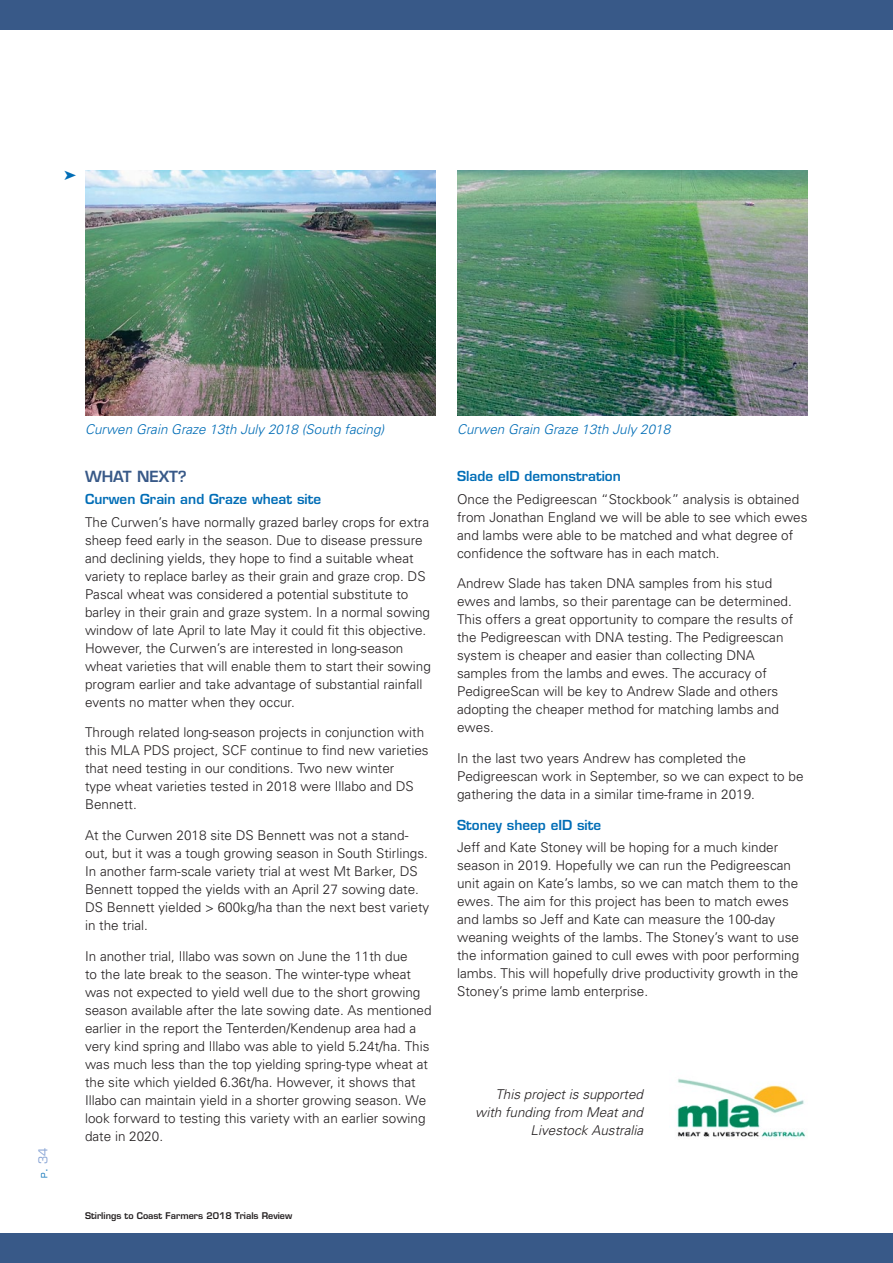
<style>
.page{position:relative;width:893px;height:1263px;background:#fff}
.page>*{position:absolute;margin:0;border:0;box-sizing:border-box;transform-origin:0 0}
.t1{font:600 15px "Eurostile";color:#385988}
.t2{font:300 13.5px/18px "Univers";color:#231f20}
.t3{font:italic 300 13.5px "Univers";color:#006db6}
.t4{font:600 13.5px "Eurostile";color:#006db6}
.t5{font:italic 300 13.5px/18px "Univers";color:#231f20;text-align:right}
.t6{font:12px "Eurostile";color:#89a5d5}
.t7{font:600 9px "Eurostile";color:#231f20}
.s1{font-size:8.4px;color:#006db6}
.s2{color:#006db6}
</style>
<div class="page">
<div style="left:0;top:0;width:893px;height:30px;background:#385988"></div>
<div style="left:0;top:1233px;width:893px;height:30px;background:#385988"></div>
<img style="left:85px;top:170px;width:351px;height:246px">
<img style="left:457px;top:170px;width:351px;height:246px">
<img style="left:677px;top:1078px;width:129px;height:60px">
<p class="t6" style="left:36px;top:1178px;width:32px;rotate:-90deg"><span class="s1">p</span><span class="s2">.</span> 34</p>
<p class="t3" style="left:85px;top:421px;width:301px">Curwen Grain Graze 13th July 2018 (South facing)</p>
<p class="t3" style="left:457px;top:421px;width:215px">Curwen Grain Graze 13th July 2018</p>
<p class="t1" style="left:85px;top:467px;width:103px">WHAT NEXT?</p>
<p class="t4" style="left:85px;top:491px;width:238px">Curwen Grain and Graze wheat site</p>
<p class="t2" style="left:85px;top:512px;width:347px">The Curwen’s have normally grazed barley crops for extra sheep feed early in the season. Due to disease pressure and declining yields, they hope to find a suitable wheat variety to replace barley as their grain and graze crop. DS Pascal wheat was considered a potential substitute to barley in their grain and graze system. In a normal sowing window of late April to late May it could fit this objective.<br>However, the Curwen’s are interested in long-season wheat varieties that will enable them to start their sowing program earlier and take advantage of substantial rainfall events no matter when they occur.</p>
<p class="t2" style="left:85px;top:723px;width:345px">Through related long-season projects in conjunction with this MLA PDS project, SCF continue to find new varieties that need testing in our conditions. Two new winter<br>type wheat varieties tested in 2018 were Illabo and DS Bennett.</p>
<p class="t2" style="left:85px;top:826px;width:346px">At the Curwen 2018 site DS Bennett was not a stand&shy;out, but it was a tough growing season in South Stirlings.<br>In another farm-scale variety trial at west Mt Barker, DS Bennett topped the yields with an April 27 sowing date.<br>DS Bennett yielded &gt; 600kg/ha than the next best variety in the trial.</p>
<p class="t2" style="left:85px;top:947px;width:348px">In another trial, Illabo was sown on June the 11th due<br>to the late break to the season. The winter-type wheat was not expected to yield well due to the short growing season available after the late sowing date. As mentioned earlier in the report the Tenterden/Kendenup area had a very kind spring and Illabo was able to yield 5.24t/ha. This was much less than the top yielding spring-type wheat at the site which yielded 6.36t/ha. However, it shows that Illabo can maintain yield in a shorter growing season. We look forward to testing this variety with an earlier sowing date in 2020.</p>
<p class="t4" style="left:457px;top:468px;width:165px">Slade eID demonstration</p>
<p class="t2" style="left:457px;top:489px;width:352px">Once the Pedigreescan “Stockbook” analysis is obtained from Jonathan England we will be able to see which ewes and lambs were able to be matched and what degree of confidence the software has in each match.</p>
<p class="t2" style="left:457px;top:574px;width:338px">Andrew Slade has taken DNA samples from his stud ewes and lambs, so their parentage can be determined.<br>This offers a great opportunity to compare the results of the Pedigreescan with DNA testing. The Pedigreescan system is cheaper and easier than collecting DNA samples from the lambs and ewes. The accuracy of PedigreeScan will be key to Andrew Slade and others adopting the cheaper method for matching lambs and ewes.</p>
<p class="t2" style="left:457px;top:749px;width:348px">In the last two years Andrew has completed the<br>Pedigreescan work in September, so we can expect to be gathering the data in a similar time-frame in 2019.</p>
<p class="t4" style="left:457px;top:816px;width:146px">Stoney sheep eID site</p>
<p class="t2" style="left:457px;top:838px;width:344px">Jeff and Kate Stoney will be hoping for a much kinder season in 2019. Hopefully we can run the Pedigreescan unit again on Kate’s lambs, so we can match them to the ewes. The aim for this project has been to match ewes and lambs so Jeff and Kate can measure the 100-day weaning weights of the lambs. The Stoney’s want to use the information gained to cull ewes with poor performing lambs. This will hopefully drive productivity growth in the Stoney’s prime lamb enterprise.</p>
<p class="t5" style="left:475px;top:1085px;width:170px">This project is supported with funding from Meat and<br>Livestock Australia</p>
<p class="t7" style="left:85px;top:1210px;width:209px">Stirlings to Coast Farmers 2018 Trials Review</p>
</div>
